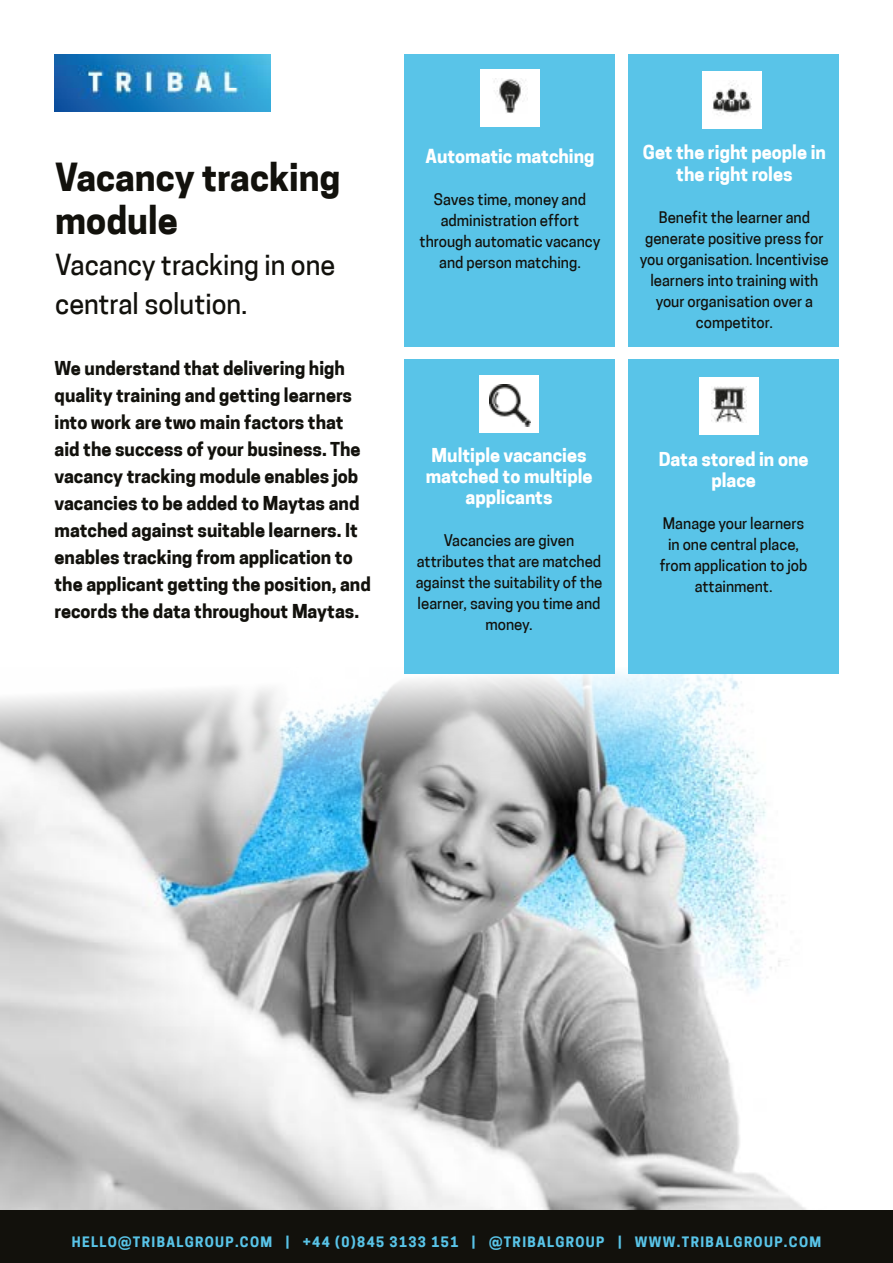
<style>
.page{position:relative;width:893px;height:1263px;background:#fff}
.page>*{position:absolute;margin:0;border:0;box-sizing:border-box;transform-origin:0 0}
.t1{font:700 36px/43.2px "Tribal Cooper Hewitt";color:#12110c}
.t2{font:27px/39px "Tribal Cooper Hewitt";color:#12110c}
.t3{font:700 18px/27px "Tribal Cooper Hewitt";color:#12110c}
.t4{font:700 18px/21px "Tribal Cooper Hewitt";color:#fff;text-align:center}
.t5{font:15px/21px "Tribal Cooper Hewitt";color:#12110c;text-align:center}
.t6{font:700 13.5px "Tribal Cooper Hewitt";letter-spacing:.1em;color:#59c4e8}
</style>
<div class="page">
<img style="left:0;top:668px;width:806px;height:542px">
<div style="left:0;top:1210px;width:893px;height:53px;background:#12110c"></div>
<div style="left:405px;top:54px;width:210px;height:293px;background:#59c4e8"></div>
<div style="left:405px;top:360px;width:210px;height:314px;background:#59c4e8"></div>
<div style="left:628px;top:360px;width:211px;height:314px;background:#59c4e8"></div>
<div style="left:628px;top:54px;width:211px;height:293px;background:#59c4e8"></div>
<div style="left:480px;top:70px;width:59px;height:57px;background:#fff"></div>
<img style="left:494px;top:79px;width:34px;height:34px">
<div style="left:703px;top:71px;width:59px;height:57px;background:#fff"></div>
<div style="left:699px;top:377px;width:59px;height:58px;background:#fff"></div>
<img style="left:712px;top:83px;width:40px;height:32px">
<div style="left:479px;top:376px;width:60px;height:57px;background:#fff"></div>
<img style="left:489px;top:385px;width:42px;height:41px">
<img style="left:54px;top:54px;width:217px;height:58px">
<img style="left:711px;top:387px;width:36px;height:36px">
<h1 class="t1" style="left:55px;top:156px;width:287px">Vacancy tracking module</h1>
<h2 class="t2" style="left:55px;top:245px;width:282px">Vacancy tracking in one central solution.</h2>
<p class="t3" style="left:55px;top:355px;width:318px">We understand that delivering high quality training and getting learners into work are two main factors that aid the success of your business. The vacancy tracking module enables job vacancies to be added to Maytas and matched against suitable learners. It enables tracking from application to the applicant getting the position, and records the data throughout Maytas.</p>
<p class="t4" style="left:425px;top:145px;width:171px">Automatic matching</p>
<p class="t5" style="left:420px;top:189px;width:182px">Saves time, money and administration effort through automatic vacancy and person matching.</p>
<p class="t4" style="left:643px;top:142px;width:185px">Get the right people in the right roles</p>
<p class="t5" style="left:640px;top:206px;width:190px">Benefit the learner and generate positive press for you organisation. Incentivise learners into training with your organisation over a competitor.</p>
<p class="t4" style="left:426px;top:445px;width:168px">Multiple vacancies matched to multiple applicants</p>
<p class="t5" style="left:416px;top:530px;width:188px">Vacancies are given attributes that are matched against the suitability of the learner, saving you time and money.</p>
<p class="t4" style="left:659px;top:448px;width:151px">Data stored in one place</p>
<p class="t5" style="left:660px;top:513px;width:149px">Manage your learners in one central place, from application to job attainment.</p>
<p class="t6" style="left:72px;top:1234px;width:751px">HELLO@TRIBALGROUP.COM | +44 (0)845 3133 151 | @TRIBALGROUP | WWW.TRIBALGROUP.COM</p>
</div>
